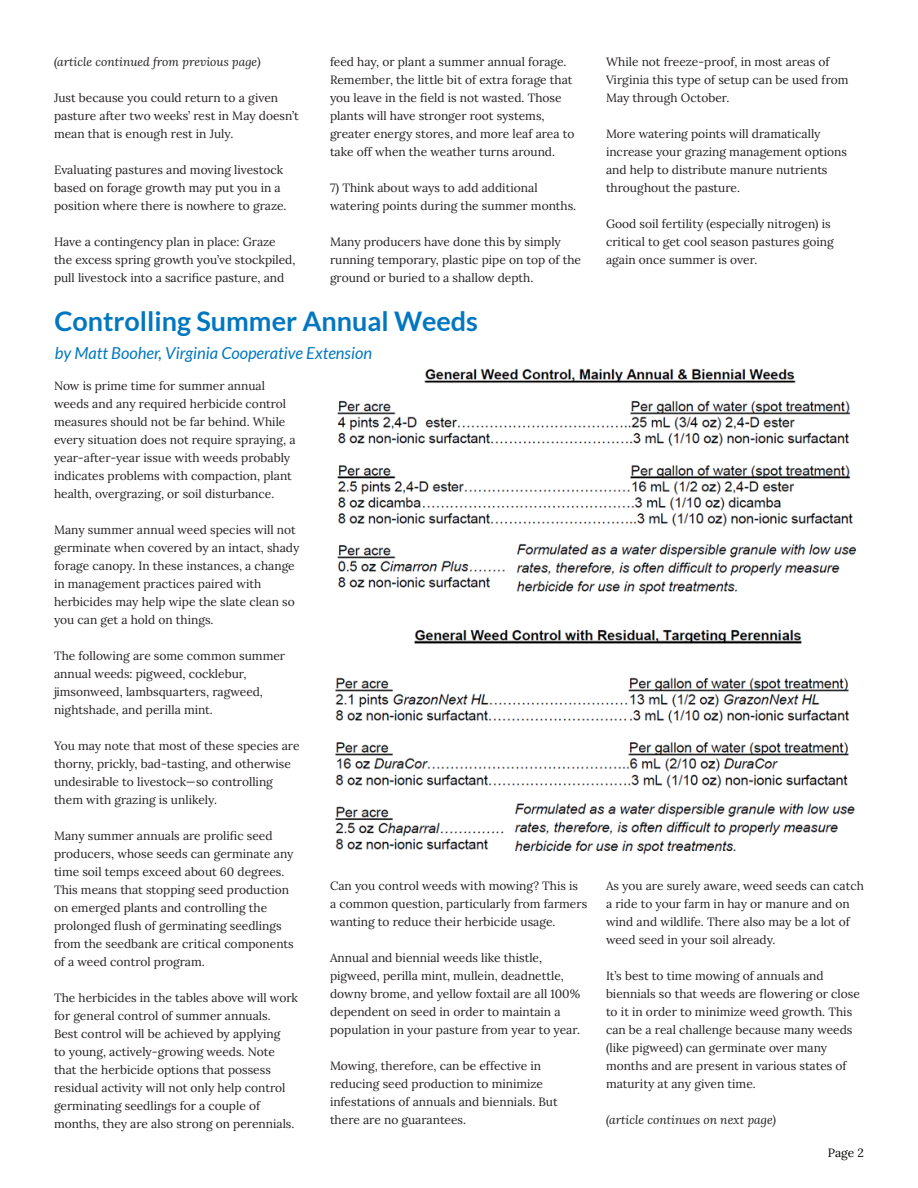
<style>
.page{position:relative;width:918px;height:1188px;background:#fff}
.page>*{position:absolute;margin:0;border:0;box-sizing:border-box;transform-origin:0 0}
.L1{font:700 27px "Lato";color:#0077c0}
.L1-2{font:italic 16.5px "Lato";color:#0077c0}
.t1{font:12px/18px "Lora";color:#231f20}
.t2{font:italic 12px "Lora";color:#231f20}
.t3{font:12px "Lora";color:#040503}
</style>
<div class="page">
<img style="left:337px;top:368px;width:520px;height:227px">
<img style="left:335px;top:630px;width:520px;height:225px">
<p class="t2" style="left:54px;top:54px;width:208px">(article continued from previous page)</p>
<p class="t1" style="left:54px;top:88px;width:246px">Just because you could return to a given pasture after two weeks’ rest in May doesn’t mean that is enough rest in July.</p>
<p class="t1" style="left:54px;top:160px;width:234px">Evaluating pastures and moving livestock based on forage growth may put you in a position where there is nowhere to graze.</p>
<p class="t1" style="left:54px;top:232px;width:243px">Have a contingency plan in place: Graze the excess spring growth you’ve stockpiled, pull livestock into a sacrifice pasture, and</p>
<p class="t1" style="left:330px;top:52px;width:246px">feed hay, or plant a summer annual forage.<br>Remember, the little bit of extra forage that you leave in the field is not wasted. Those plants will have stronger root systems, greater energy stores, and more leaf area to take off when the weather turns around.</p>
<p class="t1" style="left:330px;top:178px;width:248px">7) Think about ways to add additional watering points during the summer months.</p>
<p class="t1" style="left:330px;top:232px;width:253px">Many producers have done this by simply running temporary, plastic pipe on top of the ground or buried to a shallow depth.</p>
<p class="L1" style="left:54px;top:305px;width:425px">Controlling Summer Annual Weeds</p>
<p class="L1-2" style="left:55px;top:343px;width:319px">by Matt Booher, Virginia Cooperative Extension</p>
<p class="t1" style="left:54px;top:375px;width:243px">Now is prime time for summer annual weeds and any required herbicide control measures should not be far behind. While every situation does not require spraying, a year-after-year issue with weeds probably indicates problems with compaction, plant health, overgrazing, or soil disturbance.</p>
<p class="t1" style="left:54px;top:519px;width:247px">Many summer annual weed species will not germinate when covered by an intact, shady forage canopy. In these instances, a change in management practices paired with herbicides may help wipe the slate clean so you can get a hold on things.</p>
<p class="t1" style="left:54px;top:645px;width:233px">The following are some common summer annual weeds: pigweed, cocklebur, jimsonweed, lambsquarters, ragweed, nightshade, and perilla mint.</p>
<p class="t1" style="left:54px;top:735px;width:247px">You may note that most of these species are thorny, prickly, bad-tasting, and otherwise undesirable to livestock—so controlling them with grazing is unlikely.</p>
<p class="t1" style="left:54px;top:825px;width:241px">Many summer annuals are prolific seed producers, whose seeds can germinate any time soil temps exceed about 60 degrees.<br>This means that stopping seed production on emerged plants and controlling the prolonged flush of germinating seedlings from the seedbank are critical components of a weed control program.</p>
<p class="t1" style="left:54px;top:987px;width:246px">The herbicides in the tables above will work for general control of summer annuals.<br>Best control will be achieved by applying<br>to young, actively-growing weeds. Note that the herbicide options that possess residual activity will not only help control germinating seedlings for a couple of months, they are also strong on perennials.</p>
<p class="t1" style="left:330px;top:876px;width:259px">Can you control weeds with mowing? This is a common question, particularly from farmers wanting to reduce their herbicide usage.</p>
<p class="t1" style="left:330px;top:948px;width:252px">Annual and biennial weeds like thistle, pigweed, perilla mint, mullein, deadnettle, downy brome, and yellow foxtail are all 100% dependent on seed in order to maintain a population in your pasture from year to year.</p>
<p class="t1" style="left:330px;top:1056px;width:229px">Mowing, therefore, can be effective in reducing seed production to minimize infestations of annuals and biennials. But there are no guarantees.</p>
<p class="t1" style="left:606px;top:52px;width:244px">While not freeze-proof, in most areas of<br>Virginia this type of setup can be used from<br>May through October.</p>
<p class="t1" style="left:606px;top:124px;width:243px">More watering points will dramatically increase your grazing management options and help to distribute manure nutrients throughout the pasture.</p>
<p class="t1" style="left:606px;top:214px;width:229px">Good soil fertility (especially nitrogen) is critical to get cool season pastures going again once summer is over.</p>
<p class="t1" style="left:606px;top:876px;width:259px">As you are surely aware, weed seeds can catch a ride to your farm in hay or manure and on wind and wildlife. There also may be a lot of weed seed in your soil already.</p>
<p class="t1" style="left:606px;top:966px;width:255px">It’s best to time mowing of annuals and biennials so that weeds are flowering or close to it in order to minimize weed growth. This can be a real challenge because many weeds (like pigweed) can germinate over many months and are present in various states of maturity at any given time.</p>
<p class="t2" style="left:606px;top:1111px;width:171px">(article continues on next page)</p>
<p class="t3" style="left:828px;top:1144px;width:38px">Page 2</p>
</div>
